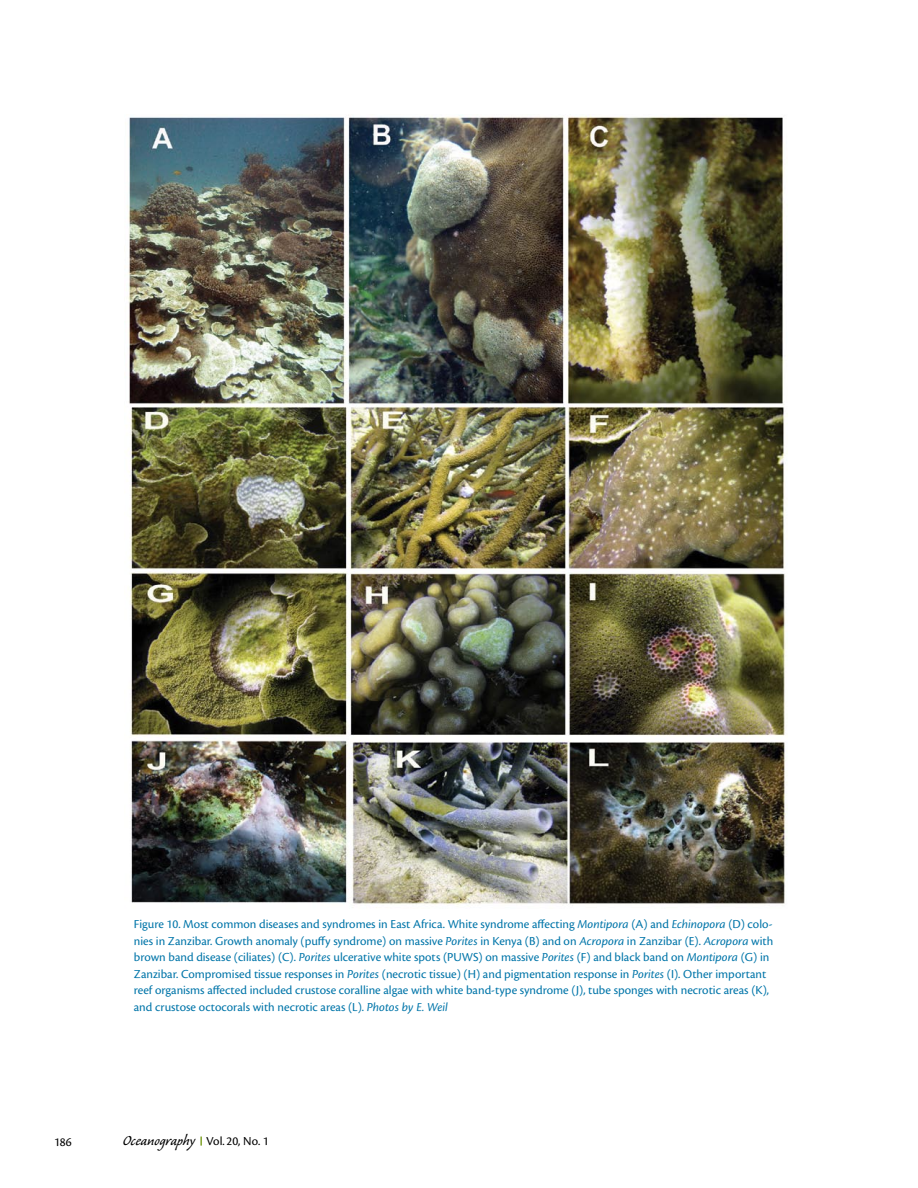
<style>
.page{position:relative;width:918px;height:1188px;background:#fff}
.page>*{position:absolute;margin:0;border:0;box-sizing:border-box;transform-origin:0 0}
.t1{font:18px "Caliban";color:#000}
.t2{font:12.75px/16.5px "Cronos Pro";color:#0075a9}
.t3{font:12.75px "Cronos Pro";color:#000}
.s1{font-style:italic}
.s2{font-family:"Cronos Pro";font-size:12.75px}
</style>
<div class="page">
<svg style="left:200px;top:1137px;width:2px;height:9px"></svg>
<img style="left:127px;top:115px;width:660px;height:791px">
<p class="t2" style="left:134px;top:916px;width:641px">Figure 10. Most common diseases and syndromes in East Africa. White syndrome affecting <span class="s1">Montipora</span> (A) and <span class="s1">Echinopora</span> (D) colo&shy;nies in Zanzibar. Growth anomaly (puffy syndrome) on massive <span class="s1">Porites</span> in Kenya (B) and on <span class="s1">Acropora</span> in Zanzibar (E). <span class="s1">Acropora</span> with brown band disease (ciliates) (C). <span class="s1">Porites</span> ulcerative white spots (PUWS) on massive <span class="s1">Porites</span> (F) and black band on <span class="s1">Montipora</span> (G) in Zanzibar. Compromised tissue responses in <span class="s1">Porites</span> (necrotic tissue) (H) and pigmentation response in <span class="s1">Porites</span> (I). Other important reef organisms affected included crustose coralline algae with white band-type syndrome (J), tube sponges with necrotic areas (K), and crustose octocorals with necrotic areas (L). <span class="s1">Photos by E. Weil</span></p>
<p class="t3" style="left:54px;top:1134px;width:19px">186</p>
<h1 class="t1" style="left:123px;top:1132px;width:148px">Oceanography <span class="s2">Vol. 20, No. 1</span></h1>
</div>
